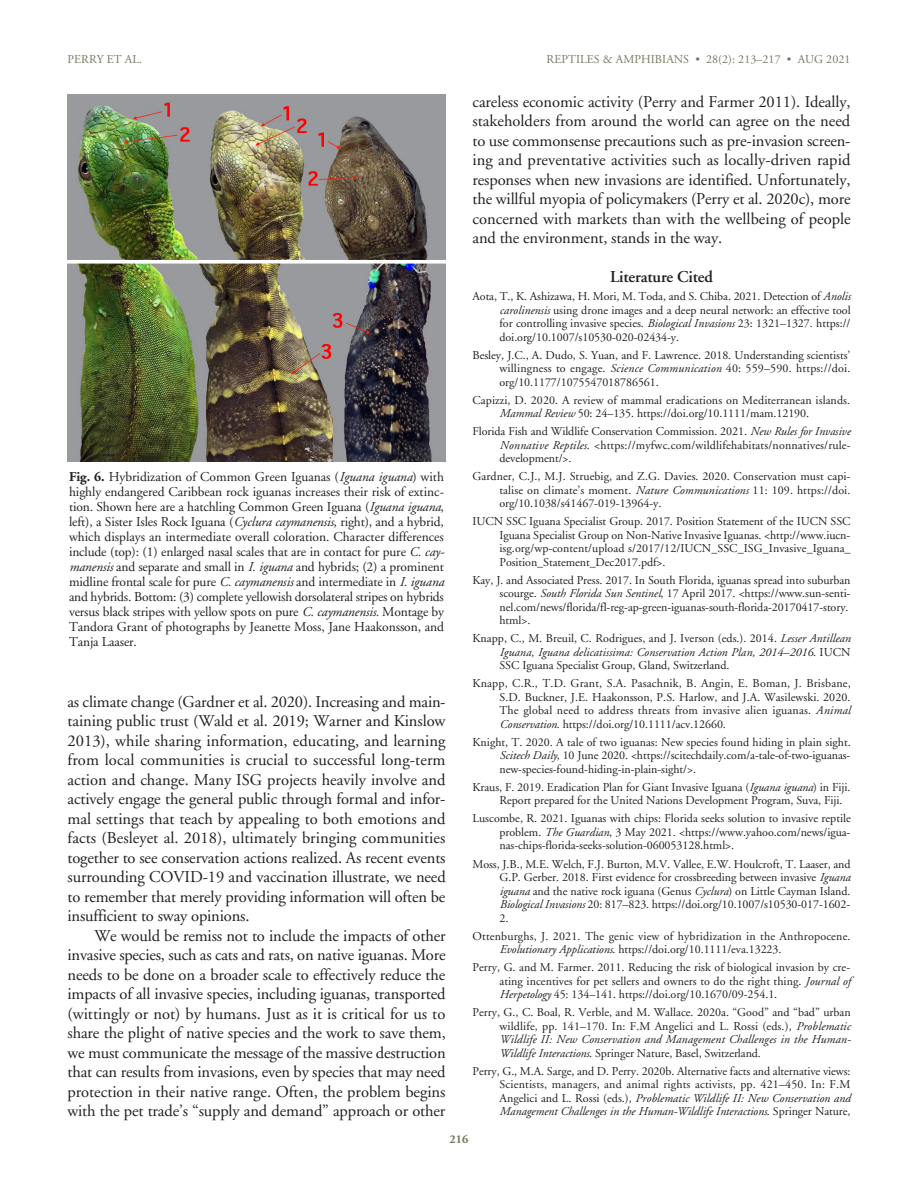
<style>
.page{position:relative;width:918px;height:1188px;background:#fff}
.page>*{position:absolute;margin:0;border:0;box-sizing:border-box;transform-origin:0 0}
.t1{font:16.5px/19.5px "Adobe Garamond";letter-spacing:-.01em;color:#231f20;text-align:justify}
.t2{font:600 16.5px "Adobe Garamond";letter-spacing:-.01em;color:#231f20}
.t3{font:13.5px/15px "Adobe Garamond";letter-spacing:-.005em;color:#231f20;text-align:justify}
.t4{font:12px/13.5px "Adobe Garamond";letter-spacing:-.005em;color:#231f20;text-align:justify}
.t5{font:12px/13.5px "Adobe Garamond";letter-spacing:.015em;color:#231f20}
.t6{font:12px "Adobe Garamond";letter-spacing:.005em;color:#717a60}
.t7{font:700 12px "Adobe Garamond";color:#717a60}
.s1{font-weight:700}
.s2{font-style:italic}
</style>
<div class="page">
<img style="left:68px;top:94px;width:378px;height:368px">
<p class="t6" style="left:68px;top:53px;width:76px">PERRY ET AL.</p>
<p class="t6" style="left:547px;top:53px;width:305px">REPTILES &amp; AMPHIBIANS • 28(2): 213–217 • AUG 2021</p>
<p class="t3" style="left:69px;top:470px;width:377px"><span class="s1">Fig. 6.</span> Hybridization of Common Green Iguanas (<span class="s2">Iguana iguana</span>) with highly endangered Caribbean rock iguanas increases their risk of extinc&shy;tion. Shown here are a hatchling Common Green Iguana (<span class="s2">Iguana iguana</span>, left), a Sister Isles Rock Iguana (<span class="s2">Cyclura caymanensis</span>, right), and a hybrid, which displays an intermediate overall coloration. Character differences include (top): (1) enlarged nasal scales that are in contact for pure <span class="s2">C. cay&shy;manensis</span> and separate and small in <span class="s2">I. iguana</span> and hybrids; (2) a prominent midline frontal scale for pure <span class="s2">C. caymanensis</span> and intermediate in <span class="s2">I. iguana </span>and hybrids. Bottom: (3) complete yellowish dorsolateral stripes on hybrids versus black stripes with yellow spots on pure <span class="s2">C. caymanensis.</span> Montage by Tandora Grant of photographs by Jeanette Moss, Jane Haakonsson, and Tanja Laaser.</p>
<p class="t1" style="left:68px;top:692px;width:380px">as climate change (Gardner et al. 2020). Increasing and main&shy;taining public trust (Wald et al. 2019; Warner and Kinslow 2013), while sharing information, educating, and learning from local communities is crucial to successful long-term action and change. Many ISG projects heavily involve and actively engage the general public through formal and infor&shy;mal settings that teach by appealing to both emotions and facts (Besleyet al. 2018), ultimately bringing communities together to see conservation actions realized. As recent events surrounding COVID-19 and vaccination illustrate, we need to remember that merely providing information will often be insufficient to sway opinions.</p>
<p class="t1" style="left:68px;top:926px;width:380px;text-indent:27px">We would be remiss not to include the impacts of other invasive species, such as cats and rats, on native iguanas. More needs to be done on a broader scale to effectively reduce the impacts of all invasive species, including iguanas, transported (wittingly or not) by humans. Just as it is critical for us to share the plight of native species and the work to save them, we must communicate the message of the massive destruction that can results from invasions, even by species that may need protection in their native range. Often, the problem begins with the pet trade’s “supply and demand” approach or other</p>
<p class="t1" style="left:472px;top:92px;width:380px">careless economic activity (Perry and Farmer 2011). Ideally, stakeholders from around the world can agree on the need to use commonsense precautions such as pre-invasion screen&shy;ing and preventative activities such as locally-driven rapid responses when new invasions are identified. Unfortunately, the willful myopia of policymakers (Perry et al. 2020c), more concerned with markets than with the wellbeing of people and the environment, stands in the way.</p>
<h1 class="t2" style="left:610px;top:268px;width:104px">Literature Cited</h1>
<p class="t4" style="left:500px;top:290px;width:353px;text-indent:-27px">Aota, T., K. Ashizawa, H. Mori, M. Toda, and S. Chiba. 2021. Detection of <span class="s2">Anolis carolinensis</span> using drone images and a deep neural network: an effective tool for controlling invasive species. <span class="s2">Biological Invasions</span> 23: 1321–1327. https:// doi.org/10.1007/s10530-020-02434-y.</p>
<p class="t4" style="left:500px;top:348px;width:353px;text-indent:-27px">Besley, J.C., A. Dudo, S. Yuan, and F. Lawrence. 2018. Understanding scientists’ willingness to engage. <span class="s2">Science Communication</span> 40: 559–590. https://doi. org/10.1177/1075547018786561.</p>
<p class="t4" style="left:500px;top:393px;width:352px;text-indent:-27px">Capizzi, D. 2020. A review of mammal eradications on Mediterranean islands.<br><span class="s2">Mammal Review</span> 50: 24–135. https://doi.org/10.1111/mam.12190.</p>
<p class="t4" style="left:500px;top:425px;width:353px;text-indent:-27px">Florida Fish and Wildlife Conservation Commission. 2021. <span class="s2">New Rules for Invasive Nonnative Reptiles</span>. &lt;https://myfwc.com/wildlifehabitats/nonnatives/rule&shy;development/&gt;.</p>
<p class="t4" style="left:500px;top:470px;width:353px;text-indent:-27px">Gardner, C.J., M.J. Struebig, and Z.G. Davies. 2020. Conservation must capi&shy;talise on climate’s moment. <span class="s2">Nature Communications</span> 11: 109. https://doi. org/10.1038/s41467-019-13964-y.</p>
<p class="t4" style="left:500px;top:515px;width:353px;text-indent:-27px">IUCN SSC Iguana Specialist Group. 2017. Position Statement of the IUCN SSC Iguana Specialist Group on Non-Native Invasive Iguanas. &lt;http://www.iucn&shy;isg.org/wp-content/upload s/2017/12/IUCN_SSC_ISG_Invasive_Iguana_ Position_Statement_Dec2017.pdf&gt;.</p>
<p class="t4" style="left:500px;top:574px;width:353px;text-align:left;text-indent:-27px">Kay, J. and Associated Press. 2017. In South Florida, iguanas spread into suburban scourge. <span class="s2">South Florida Sun Sentinel</span>, 17 April 2017. &lt;https://www.sun-senti&shy;nel.com/news/florida/fl-reg-ap-green-iguanas-south-florida-20170417-story. html&gt;.</p>
<p class="t4" style="left:500px;top:632px;width:353px;text-indent:-27px">Knapp, C., M. Breuil, C. Rodrigues, and J. Iverson (eds.). 2014. <span class="s2">Lesser Antillean Iguana, Iguana delicatissima: Conservation Action Plan, 2014–2016</span>. IUCN SSC Iguana Specialist Group, Gland, Switzerland.</p>
<p class="t4" style="left:500px;top:677px;width:353px;text-indent:-27px">Knapp, C.R., T.D. Grant, S.A. Pasachnik, B. Angin, E. Boman, J. Brisbane, S.D. Buckner, J.E. Haakonsson, P.S. Harlow, and J.A. Wasilewski. 2020.<br>The global need to address threats from invasive alien iguanas. <span class="s2">Animal Conservation</span>. https://doi.org/10.1111/acv.12660.</p>
<p class="t4" style="left:500px;top:736px;width:353px;text-indent:-27px">Knight, T. 2020. A tale of two iguanas: New species found hiding in plain sight.<br><span class="s2">Scitech Daily</span>, 10 June 2020. &lt;https://scitechdaily.com/a-tale-of-two-iguanas&shy;new-species-found-hiding-in-plain-sight/&gt;.</p>
<p class="t4" style="left:500px;top:781px;width:353px;text-indent:-27px">Kraus, F. 2019. Eradication Plan for Giant Invasive Iguana (<span class="s2">Iguana iguana</span>) in Fiji.<br>Report prepared for the United Nations Development Program, Suva, Fiji.</p>
<p class="t4" style="left:500px;top:812px;width:353px;text-indent:-27px">Luscombe, R. 2021. Iguanas with chips: Florida seeks solution to invasive reptile problem. <span class="s2">The Guardian</span>, 3 May 2021. &lt;https://www.yahoo.com/news/igua&shy;nas-chips-florida-seeks-solution-060053128.html&gt;.</p>
<p class="t4" style="left:500px;top:857px;width:353px;text-indent:-27px">Moss, J.B., M.E. Welch, F.J. Burton, M.V. Vallee, E.W. Houlcroft, T. Laaser, and G.P. Gerber. 2018. First evidence for crossbreeding between invasive <span class="s2">Iguana iguana</span> and the native rock iguana (Genus <span class="s2">Cyclura</span>) on Little Cayman Island.<br><span class="s2">Biological Invasions</span> 20: 817–823. https://doi.org/10.1007/s10530-017-1602- 2.</p>
<p class="t5" style="left:500px;top:929px;width:353px;text-indent:-27px">Ottenburghs, J. 2021. The genic view of hybridization in the Anthropocene.<br><span class="s2">Evolutionary Applications</span>. https://doi.org/10.1111/eva.13223.</p>
<p class="t4" style="left:500px;top:961px;width:353px;text-indent:-27px">Perry, G. and M. Farmer. 2011. Reducing the risk of biological invasion by cre&shy;ating incentives for pet sellers and owners to do the right thing. <span class="s2">Journal of Herpetology</span> 45: 134–141. https://doi.org/10.1670/09-254.1.</p>
<p class="t4" style="left:500px;top:1006px;width:353px;text-indent:-27px">Perry, G., C. Boal, R. Verble, and M. Wallace. 2020a. “Good” and “bad” urban wildlife, pp. 141–170. In: F.M Angelici and L. Rossi (eds.), <span class="s2">Problematic Wildlife II: New Conservation and Management Challenges in the Human-Wildlife Interactions</span>. Springer Nature, Basel, Switzerland.</p>
<p class="t4" style="left:500px;top:1064px;width:353px;text-indent:-27px">Perry, G., M.A. Sarge, and D. Perry. 2020b. Alternative facts and alternative views:<br>Scientists, managers, and animal rights activists, pp. 421–450. In: F.M Angelici and L. Rossi (eds.), <span class="s2">Problematic Wildlife II: New Conservation and Management Challenges in the Human-Wildlife Interactions</span>. Springer Nature,</p>
<p class="t7" style="left:450px;top:1132px;width:20px">216</p>
</div>
